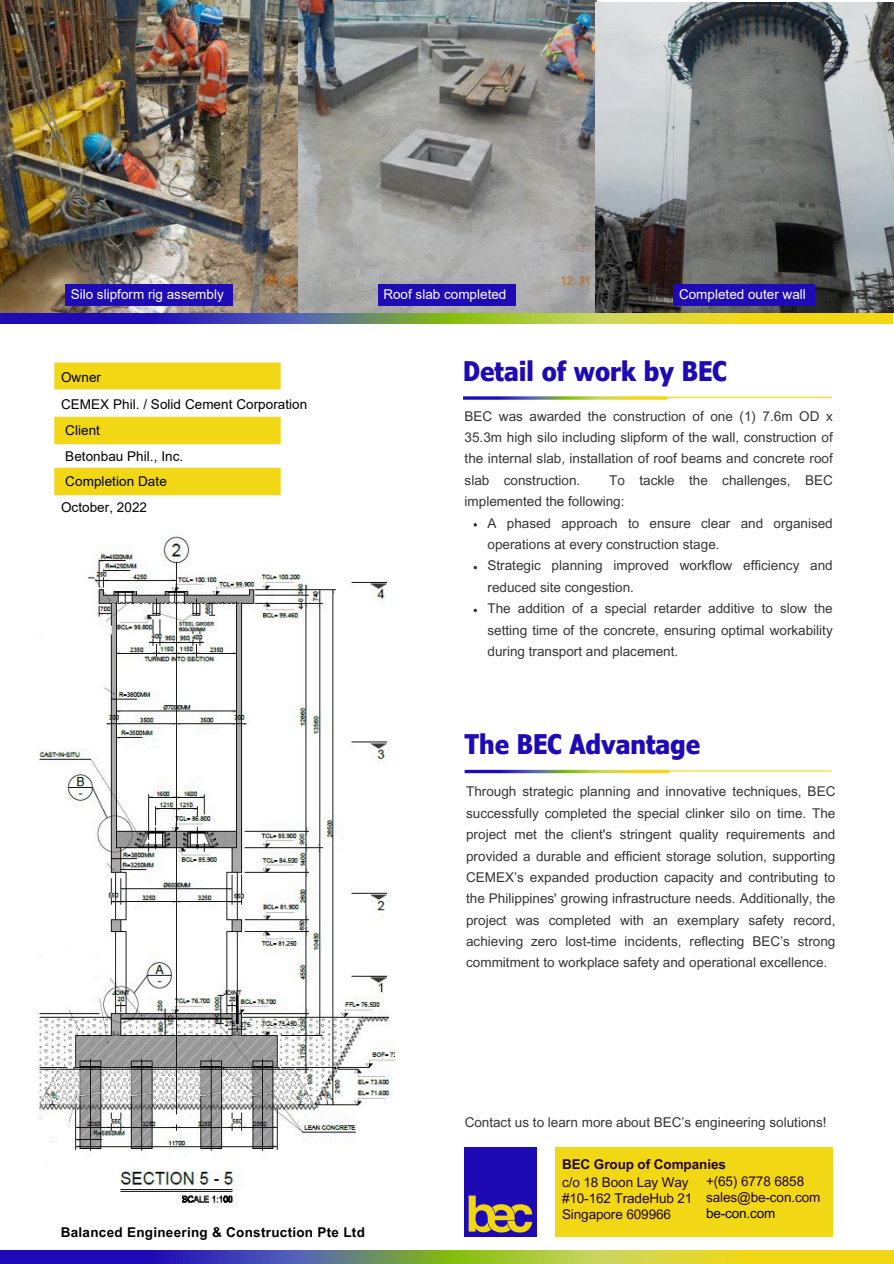
<style>
.page{position:relative;width:894px;height:1264px;background:#fff}
.page>*{position:absolute;margin:0;border:0;box-sizing:border-box;transform-origin:0 0}
.t1{font:700 condensed 27px "Verdana Pro";color:#1e0bb5}
.t2{font:13.5px/21.3px "Arial MT Pro";color:#000;text-align:justify}
.t3{font:13.5px "Arial";letter-spacing:.005em;color:#000}
.t4{font:13.5px/15.8px "Arial MT Pro";letter-spacing:-.005em;color:#1f0623}
.t5{font:13.5px "Arial";color:#fff}
.t6{font:700 13.5px "Arial MT Pro";letter-spacing:.02em;color:#000}
.t7{font:700 13.5px "Arial MT Pro";letter-spacing:-.005em;color:#1f0623}
</style>
<div class="page">
<svg style="left:0;top:1250px;width:893px;height:13px;background:#898b63"></svg>
<svg style="left:0;top:313px;width:892px;height:11px;background:#898b63"></svg>
<img style="left:0;top:0;width:596px;height:313px">
<img style="left:595px;top:2px;width:297px;height:311px">
<img style="left:37px;top:536px;width:357px;height:667px">
<img style="left:464px;top:1147px;width:72px;height:89px">
<img style="left:54px;top:362px;width:227px;height:28px">
<img style="left:54px;top:416px;width:227px;height:29px">
<hr style="left:477px;top:397px;width:354px;height:1px;background:#f2d715">
<svg style="left:463px;top:396px;width:204px;height:4px"></svg>
<hr style="left:476px;top:770px;width:355px;height:1px;background:#f2d715">
<svg style="left:464px;top:769px;width:204px;height:4px"></svg>
<img style="left:54px;top:467px;width:227px;height:29px">
<div style="left:555px;top:1147px;width:276px;height:89px;background:#f2d715"></div>
<div style="left:65px;top:284px;width:168px;height:21px;background:#1e0bb5"></div>
<div style="left:378px;top:284px;width:137px;height:21px;background:#1e0bb5"></div>
<div style="left:673px;top:284px;width:141px;height:21px;background:#1e0bb5"></div>
<svg style="left:473px;top:566px;width:4px;height:3px"></svg>
<svg style="left:473px;top:608px;width:4px;height:4px"></svg>
<p class="t5" style="left:71px;top:287px;width:154px">Silo slipform rig assembly</p>
<p class="t5" style="left:383px;top:287px;width:124px">Roof slab completed</p>
<p class="t5" style="left:678px;top:287px;width:128px">Completed outer wall</p>
<p class="t3" style="left:61px;top:370px;width:42px">Owner</p>
<p class="t3" style="left:61px;top:396px;width:248px">CEMEX Phil. / Solid Cement Corporation</p>
<p class="t3" style="left:65px;top:423px;width:36px">Client</p>
<p class="t3" style="left:65px;top:449px;width:119px">Betonbau Phil., Inc.</p>
<p class="t3" style="left:65px;top:473px;width:103px">Completion Date</p>
<p class="t3" style="left:61px;top:500px;width:88px">October, 2022</p>
<p class="t6" style="left:61px;top:1226px;width:305px">Balanced Engineering &amp; Construction Pte Ltd</p>
<p class="t1" style="left:463px;top:353px;width:265px">Detail of work by BEC</p>
<p class="t2" style="left:464px;top:407px;width:369px">BEC was awarded the construction of one (1) 7.6m OD x 35.3m high silo including slipform of the wall, construction of the internal slab, installation of roof beams and concrete roof slab construction.</p>
<p class="t2" style="left:464px;top:471px;width:369px;text-indent:145px">To tackle the challenges, BEC implemented the following:</p>
<p class="t2" style="left:487px;top:514px;width:346px;text-align:left">A phased approach to ensure clear and organised operations at every construction stage.<br>Strategic planning improved workflow efficiency and reduced site congestion.<br>The addition of a special retarder additive to slow the setting time of the concrete, ensuring optimal workability during transport and placement.</p>
<p class="t1" style="left:464px;top:727px;width:237px">The BEC Advantage</p>
<p class="t2" style="left:466px;top:782px;width:370px">Through strategic planning and innovative techniques, BEC successfully completed the special clinker silo on time. The project met the client's stringent quality requirements and provided a durable and efficient storage solution, supporting CEMEX’s expanded production capacity and contributing to the Philippines' growing infrastructure needs. Additionally, the project was completed with an exemplary safety record, achieving zero lost-time incidents, reflecting BEC’s strong commitment to workplace safety and operational excellence.</p>
<p class="t2" style="left:464px;top:1113px;width:363px">Contact us to learn more about BEC’s engineering solutions!</p>
<p class="t7" style="left:562px;top:1159px;width:165px">BEC Group of Companies</p>
<p class="t4" style="left:562px;top:1176px;width:132px">c/o 18 Boon Lay Way #10-162 TradeHub 21<br>Singapore 609966</p>
<p class="t4" style="left:705px;top:1175px;width:100px">+(65) 6778 6858</p>
<p class="t4" style="left:705px;top:1191px;width:116px">sales@be-con.com</p>
<h2 class="t2" style="left:705px;top:1203px;width:71px">be-con.com</h2>
</div>
